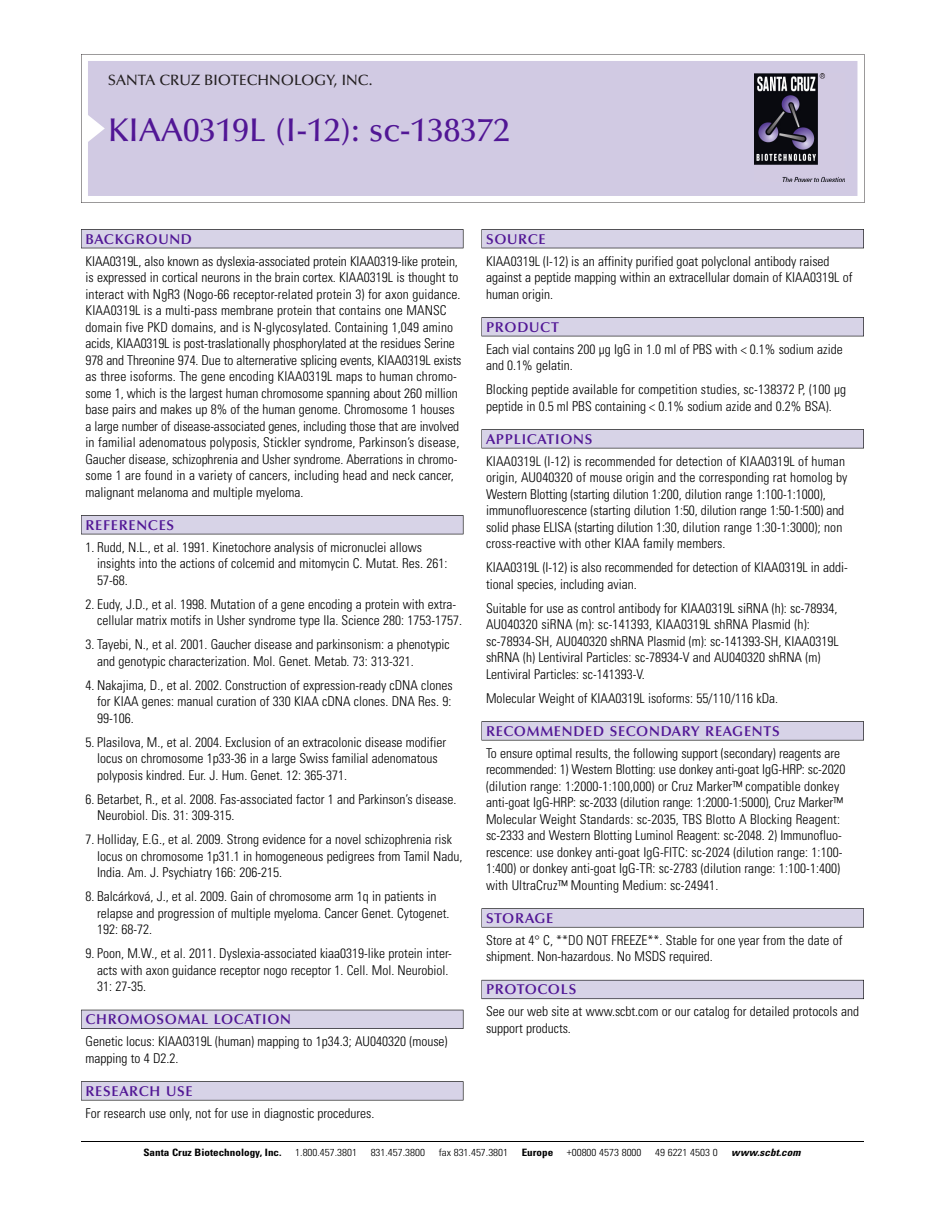
<style>
.page{position:relative;width:945px;height:1215px;background:#fff}
.page>*{position:absolute;margin:0;border:0;box-sizing:border-box;transform-origin:0 0}
.t1{font:500 33px "Optima";color:#511695}
.t2{font:500 15px "Optima";color:#231f20}
.t3{font:600 14.25px "Optima";letter-spacing:.05em;color:#511695}
.t4{font:300 condensed 13.5px/16.5px "Univers";color:#000}
.t5{font:300 condensed 10.2px "Univers";color:#000;scale:1.1 1}
.t6{font:700 condensed 10.2px "Univers";color:#000;scale:1.1 1}
.t7{font:italic 700 condensed 10.2px "Univers";letter-spacing:.005em;color:#000;scale:1.1 1}
</style>
<div class="page">
<svg style="left:81px;top:54px;width:783px;height:149px"></svg>
<div style="left:88px;top:61px;width:769px;height:135px;background:#d1cae3"></div>
<img style="left:755px;top:74px;width:90px;height:108px">
<div style="left:81px;top:229px;width:382px;height:19px;background:#525156"></div>
<div style="left:81px;top:230px;width:382px;height:18px;background:#d7d3e7"></div>
<div style="left:81px;top:515px;width:382px;height:19px;background:#525155"></div>
<div style="left:81px;top:516px;width:382px;height:18px;background:#d7d3e7"></div>
<div style="left:81px;top:1010px;width:382px;height:19px;background:#525158"></div>
<div style="left:81px;top:1010px;width:382px;height:18px;background:#d7d3e7"></div>
<div style="left:81px;top:1081px;width:382px;height:19px;background:#575759"></div>
<div style="left:81px;top:1082px;width:382px;height:18px;background:#d7d3e7"></div>
<div style="left:482px;top:229px;width:382px;height:19px;background:#525156"></div>
<div style="left:482px;top:230px;width:381px;height:18px;background:#d7d3e7"></div>
<div style="left:482px;top:317px;width:382px;height:19px;background:#525155"></div>
<div style="left:482px;top:318px;width:381px;height:18px;background:#d7d3e7"></div>
<div style="left:482px;top:429px;width:382px;height:19px;background:#545357"></div>
<div style="left:482px;top:430px;width:381px;height:18px;background:#d7d3e7"></div>
<div style="left:482px;top:721px;width:382px;height:19px;background:#575759"></div>
<div style="left:482px;top:722px;width:381px;height:18px;background:#d7d3e7"></div>
<svg style="left:482px;top:908px;width:382px;height:20px"></svg>
<div style="left:482px;top:909px;width:381px;height:18px;background:#d7d3e7"></div>
<div style="left:482px;top:980px;width:382px;height:19px;background:#66646e"></div>
<div style="left:482px;top:980px;width:381px;height:18px;background:#d7d3e7"></div>
<hr style="left:81px;top:1141px;width:783px;height:1px;background:#000">
<p class="t2" style="left:108px;top:74px;width:266px">SANTA CRUZ BIOTECHNOLOGY, INC.</p>
<h1 class="t1" style="left:108px;top:117px;width:403px">KIAA0319L (I-12): sc-138372</h1>
<p class="t3" style="left:86px;top:233px;width:108px">BACKGROUND</p>
<p class="t4" style="left:86px;top:254px;width:378px">KIAA0319L, also known as dyslexia-associated protein KIAA0319-like protein, is expressed in cortical neurons in the brain cortex. KIAA0319L is thought to interact with NgR3 (Nogo-66 receptor-related protein 3) for axon guidance.<br>KIAA0319L is a multi-pass membrane protein that contains one MANSC domain five PKD domains, and is N-glycosylated. Containing 1,049 amino acids, KIAA0319L is post-traslationally phosphorylated at the residues Serine 978 and Threonine 974. Due to alternerative splicing events, KIAA0319L exists as three isoforms. The gene encoding KIAA0319L maps to human chromo&shy;some 1, which is the largest human chromosome spanning about 260 million base pairs and makes up 8% of the human genome. Chromosome 1 houses a large number of disease-associated genes, including those that are involved in familial adenomatous polyposis, Stickler syndrome, Parkinson’s disease, Gaucher disease, schizophrenia and Usher syndrome. Aberrations in chromo&shy;some 1 are found in a variety of cancers, including head and neck cancer, malignant melanoma and multiple myeloma.</p>
<p class="t3" style="left:86px;top:519px;width:90px">REFERENCES</p>
<p class="t4" style="left:97px;top:540px;width:352px;text-indent:-12px">1. Rudd, N.L., et al. 1991. Kinetochore analysis of micronuclei allows insights into the actions of colcemid and mitomycin C. Mutat. Res. 261:<br>57-68.</p>
<p class="t4" style="left:97px;top:597px;width:366px;text-indent:-12px">2. Eudy, J.D., et al. 1998. Mutation of a gene encoding a protein with extra&shy;cellular matrix motifs in Usher syndrome type IIa. Science 280: 1753-1757.</p>
<p class="t4" style="left:97px;top:637px;width:354px;text-indent:-12px">3. Tayebi, N., et al. 2001. Gaucher disease and parkinsonism: a phenotypic and genotypic characterization. Mol. Genet. Metab. 73: 313-321.</p>
<p class="t4" style="left:97px;top:678px;width:357px;text-align:justify;text-indent:-12px">4. Nakajima, D., et al. 2002. Construction of expression-ready cDNA clones for KIAA genes: manual curation of 330 KIAA cDNA clones. DNA Res. 9:<br>99-106.</p>
<p class="t4" style="left:97px;top:735px;width:351px;text-indent:-12px">5. Plasilova, M., et al. 2004. Exclusion of an extracolonic disease modifier locus on chromosome 1p33-36 in a large Swiss familial adenomatous polyposis kindred. Eur. J. Hum. Genet. 12: 365-371.</p>
<p class="t4" style="left:97px;top:792px;width:361px;text-indent:-12px">6. Betarbet, R., et al. 2008. Fas-associated factor 1 and Parkinson’s disease.<br>Neurobiol. Dis. 31: 309-315.</p>
<p class="t4" style="left:97px;top:832px;width:367px;text-indent:-12px">7. Holliday, E.G., et al. 2009. Strong evidence for a novel schizophrenia risk locus on chromosome 1p31.1 in homogeneous pedigrees from Tamil Nadu,<br>India. Am. J. Psychiatry 166: 206-215.</p>
<p class="t4" style="left:97px;top:889px;width:354px;text-indent:-12px">8. Balcárková, J., et al. 2009. Gain of chromosome arm 1q in patients in relapse and progression of multiple myeloma. Cancer Genet. Cytogenet.<br>192: 68-72.</p>
<p class="t4" style="left:97px;top:946px;width:356px;text-indent:-12px">9. Poon, M.W., et al. 2011. Dyslexia-associated kiaa0319-like protein inter&shy;acts with axon guidance receptor nogo receptor 1. Cell. Mol. Neurobiol.<br>31: 27-35.</p>
<p class="t3" style="left:86px;top:1014px;width:207px">CHROMOSOMAL LOCATION</p>
<p class="t4" style="left:86px;top:1034px;width:364px">Genetic locus: KIAA0319L (human) mapping to 1p34.3; AU040320 (mouse) mapping to 4 D2.2.</p>
<p class="t3" style="left:86px;top:1085px;width:109px">RESEARCH USE</p>
<p class="t4" style="left:86px;top:1106px;width:290px">For research use only, not for use in diagnostic procedures.</p>
<p class="t3" style="left:486px;top:233px;width:61px">SOURCE</p>
<p class="t4" style="left:486px;top:254px;width:368px">KIAA0319L (I-12) is an affinity purified goat polyclonal antibody raised against a peptide mapping within an extracellular domain of KIAA0319L of human origin.</p>
<p class="t3" style="left:486px;top:321px;width:74px">PRODUCT</p>
<p class="t4" style="left:486px;top:342px;width:358px">Each vial contains 200 µg IgG in 1.0 ml of PBS with &lt; 0.1% sodium azide and 0.1% gelatin.</p>
<p class="t4" style="left:486px;top:382px;width:362px">Blocking peptide available for competition studies, sc-138372 P, (100 µg peptide in 0.5 ml PBS containing &lt; 0.1% sodium azide and 0.2% BSA).</p>
<p class="t3" style="left:486px;top:433px;width:108px">APPLICATIONS</p>
<p class="t4" style="left:486px;top:454px;width:363px">KIAA0319L (I-12) is recommended for detection of KIAA0319L of human origin, AU040320 of mouse origin and the corresponding rat homolog by Western Blotting (starting dilution 1:200, dilution range 1:100-1:1000), immunofluorescence (starting dilution 1:50, dilution range 1:50-1:500) and solid phase ELISA (starting dilution 1:30, dilution range 1:30-1:3000); non cross-reactive with other KIAA family members.</p>
<p class="t4" style="left:486px;top:560px;width:363px">KIAA0319L (I-12) is also recommended for detection of KIAA0319L in addi&shy;tional species, including avian.</p>
<p class="t4" style="left:486px;top:601px;width:354px">Suitable for use as control antibody for KIAA0319L siRNA (h): sc-78934, AU040320 siRNA (m): sc-141393, KIAA0319L shRNA Plasmid (h): sc-78934-SH, AU040320 shRNA Plasmid (m): sc-141393-SH, KIAA0319L shRNA (h) Lentiviral Particles: sc-78934-V and AU040320 shRNA (m)<br>Lentiviral Particles: sc-141393-V.</p>
<p class="t4" style="left:486px;top:691px;width:294px">Molecular Weight of KIAA0319L isoforms: 55/110/116 kDa.</p>
<p class="t3" style="left:486px;top:725px;width:295px">RECOMMENDED SECONDARY REAGENTS</p>
<p class="t4" style="left:486px;top:746px;width:361px">To ensure optimal results, the following support (secondary) reagents are recommended: 1) Western Blotting: use donkey anti-goat IgG-HRP: sc-2020 (dilution range: 1:2000-1:100,000) or Cruz Marker™ compatible donkey anti-goat IgG-HRP: sc-2033 (dilution range: 1:2000-1:5000), Cruz Marker™ Molecular Weight Standards: sc-2035, TBS Blotto A Blocking Reagent: sc-2333 and Western Blotting Luminol Reagent: sc-2048. 2) Immunofluo&shy;rescence: use donkey anti-goat IgG-FITC: sc-2024 (dilution range: 1:100- 1:400) or donkey anti-goat IgG-TR: sc-2783 (dilution range: 1:100-1:400) with UltraCruz™ Mounting Medium: sc-24941.</p>
<p class="t3" style="left:486px;top:912px;width:69px">STORAGE</p>
<p class="t4" style="left:486px;top:933px;width:358px">Store at 4° C, **DO NOT FREEZE**. Stable for one year from the date of shipment. Non-hazardous. No MSDS required.</p>
<p class="t3" style="left:486px;top:984px;width:92px">PROTOCOLS</p>
<p class="t4" style="left:486px;top:1004px;width:375px">See our web site at www.scbt.com or our catalog for detailed protocols and support products.</p>
<p class="t6" style="left:143px;top:1148px;width:127px">Santa Cruz Biotechnology, Inc.</p>
<p class="t5" style="left:295px;top:1148px;width:58px">1.800.457.3801</p>
<p class="t5" style="left:371px;top:1148px;width:51px">831.457.3800</p>
<p class="t5" style="left:439px;top:1148px;width:65px">fax 831.457.3801</p>
<p class="t6" style="left:522px;top:1148px;width:30px">Europe</p>
<p class="t5" style="left:567px;top:1148px;width:69px">+00800 4573 8000</p>
<p class="t5" style="left:655px;top:1148px;width:58px">49 6221 4503 0</p>
<p class="t7" style="left:731px;top:1148px;width:64px">www.scbt.com</p>
</div>
